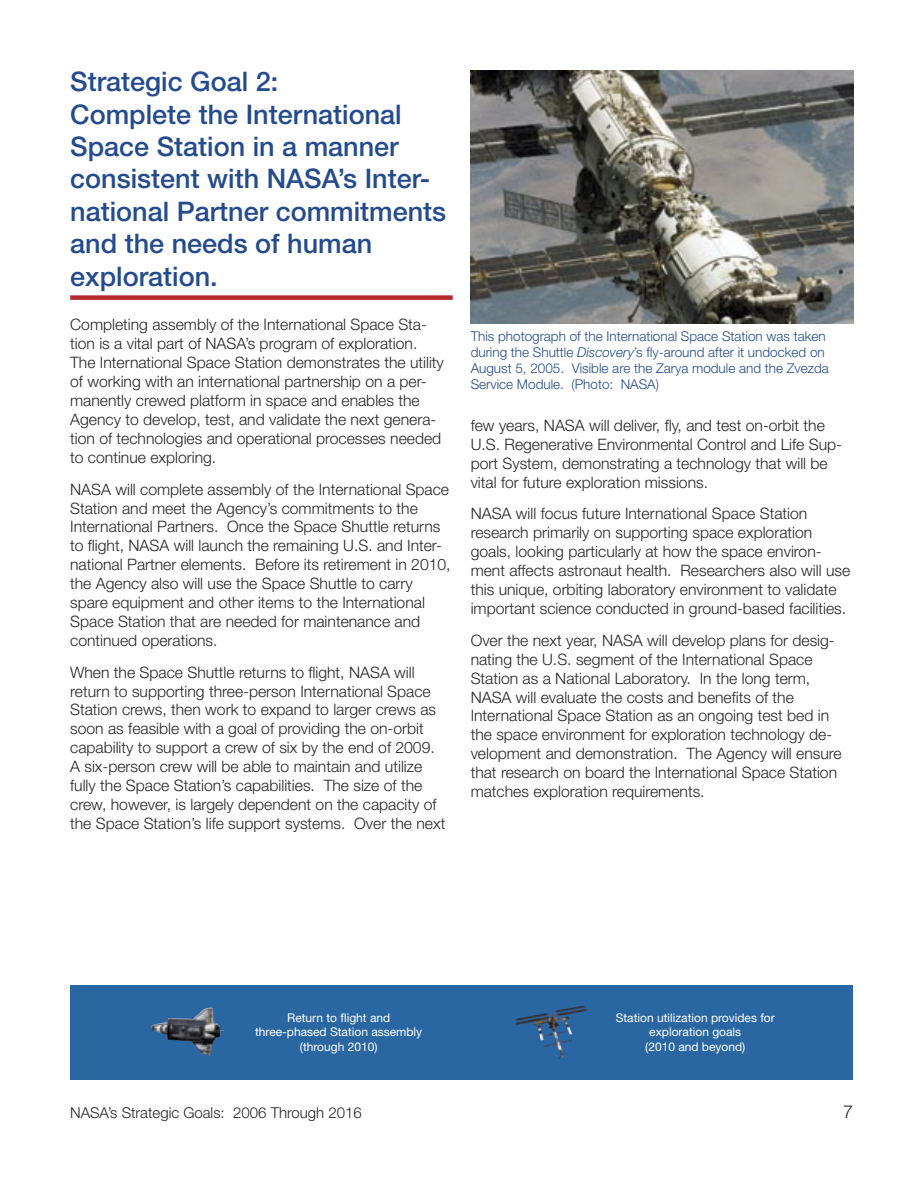
<style>
.page{position:relative;width:918px;height:1188px;background:#fff}
.page>*{position:absolute;margin:0;border:0;box-sizing:border-box;transform-origin:0 0}
.Goal_Heading{font:500 27px/32.4px "Helvetica Neue";color:#234b8d}
.Footer_Number{font:300 18px "Helvetica Neue";color:#272525}
.Body{font:300 15.75px/18.9px "Helvetica Neue";color:#272525}
.t1{font:300 15px "Helvetica Neue";color:#272525}
.t2{font:300 13.5px/16.2px "Helvetica Neue";color:#234b8d}
.Tiny_type{font:12px/14.4px "Helvetica Neue";color:#fff;text-align:center}
.s1{font-style:italic}
</style>
<div class="page">
<div style="left:70px;top:295px;width:383px;height:5px;background:#b4282e"></div>
<img style="left:471px;top:70px;width:382px;height:254px">
<div style="left:70px;top:986px;width:783px;height:94px;background:#2966a2"></div>
<img style="left:151px;top:1008px;width:73px;height:47px">
<img style="left:553px;top:1006px;width:35px;height:29px">
<p class="Goal_Heading" style="left:70px;top:65px;width:378px">Strategic Goal 2:<br>Complete the International<br>Space Station in a manner consistent with NASA’s Inter&shy;national Partner commitments and the needs of human exploration.</p>
<p class="Body" style="left:70px;top:315px;width:375px">Completing assembly of the International Space Sta&shy;tion is a vital part of NASA’s program of exploration.<br>The International Space Station demonstrates the utility of working with an international partnership on a per&shy;manently crewed platform in space and enables the Agency to develop, test, and validate the next genera&shy;tion of technologies and operational processes needed to continue exploring.</p>
<p class="Body" style="left:70px;top:479px;width:382px">NASA will complete assembly of the International Space Station and meet the Agency’s commitments to the International Partners. Once the Space Shuttle returns to flight, NASA will launch the remaining U.S. and Inter&shy;national Partner elements. Before its retirement in 2010, the Agency also will use the Space Shuttle to carry spare equipment and other items to the International Space Station that are needed for maintenance and continued operations.</p>
<p class="Body" style="left:70px;top:662px;width:377px">When the Space Shuttle returns to flight, NASA will return to supporting three-person International Space Station crews, then work to expand to larger crews as soon as feasible with a goal of providing the on-orbit capability to support a crew of six by the end of 2009.<br>A six-person crew will be able to maintain and utilize fully the Space Station’s capabilities. The size of the crew, however, is largely dependent on the capacity of the Space Station’s life support systems. Over the next</p>
<p class="t2" style="left:471px;top:327px;width:360px">This photograph of the International Space Station was taken during the Shuttle <span class="s1">Discovery</span>’s fly-around after it undocked on August 5, 2005. Visible are the Zarya module and the Zvezda Service Module. (Photo: NASA)</p>
<p class="Body" style="left:471px;top:416px;width:373px">few years, NASA will deliver, fly, and test on-orbit the U.S. Regenerative Environmental Control and Life Sup&shy;port System, demonstrating a technology that will be vital for future exploration missions.</p>
<p class="Body" style="left:471px;top:504px;width:381px">NASA will focus future International Space Station research primarily on supporting space exploration goals, looking particularly at how the space environ&shy;ment affects astronaut health. Researchers also will use this unique, orbiting laboratory environment to validate important science conducted in ground-based facilities.</p>
<p class="Body" style="left:471px;top:630px;width:373px">Over the next year, NASA will develop plans for desig&shy;nating the U.S. segment of the International Space Station as a National Laboratory. In the long term, NASA will evaluate the costs and benefits of the International Space Station as an ongoing test bed in the space environment for exploration technology de&shy;velopment and demonstration. The Agency will ensure that research on board the International Space Station matches exploration requirements.</p>
<p class="Tiny_type" style="left:255px;top:1010px;width:169px">Return to flight and three-phased Station assembly (through 2010)</p>
<p class="Tiny_type" style="left:616px;top:1010px;width:161px">Station utilization provides for exploration goals<br>(2010 and beyond)</p>
<p class="t1" style="left:70px;top:1103px;width:293px">NASA’s Strategic Goals: 2006 Through 2016</p>
<p class="Footer_Number" style="left:843px;top:1100px;width:12px">7</p>
</div>
